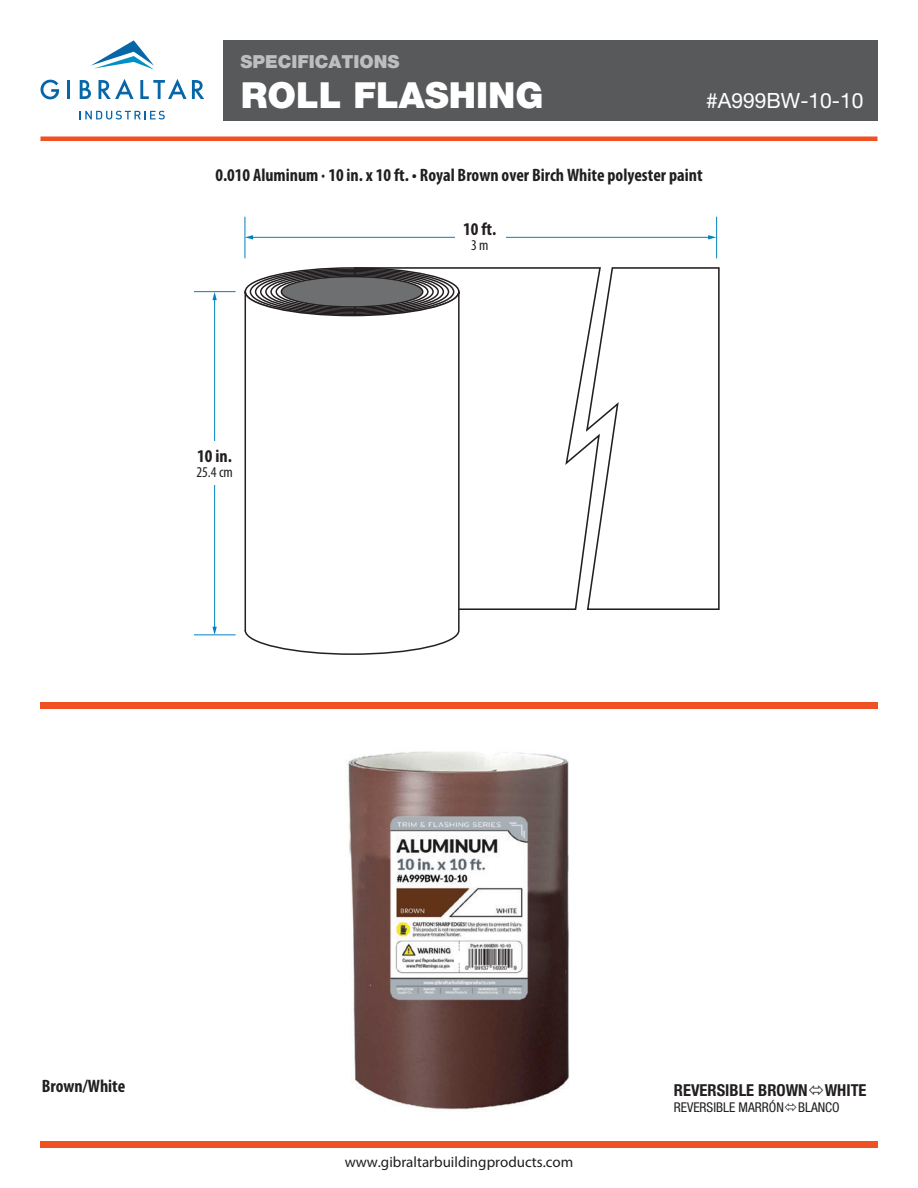
<style>
.page{position:relative;width:918px;height:1188px;background:#fff}
.page>*{position:absolute;margin:0;border:0;box-sizing:border-box;transform-origin:0 0}
.t1{font:900 36px "Helvetica Neue";color:#fff}
.t2{font:21px "Helvetica Neue";color:#fff}
.t3{font:700 condensed 18px "Myriad Pro";color:#221e1f}
.t4{font:900 18px "Helvetica Neue";color:#bcbec0}
.t5{font:700 condensed 18px "Myriad Pro";color:#211e1f}
.t6{font:700 condensed 16.5px "Helvetica Neue";color:#231f20}
.t7{font:15px "Myriad Pro";color:#211e1f}
.t8{font:condensed 15px "Myriad Pro";color:#221e1f}
.t9{font:condensed 13.5px "Helvetica Neue";color:#231f20}
</style>
<div class="page">
<img style="left:348px;top:751px;width:222px;height:359px">
<div style="left:223px;top:40px;width:654px;height:81px;background:#58595b"></div>
<div style="left:40px;top:136px;width:838px;height:5px;background:#f05123"></div>
<div style="left:40px;top:1141px;width:838px;height:6px;background:#f05123"></div>
<div style="left:40px;top:703px;width:838px;height:6px;background:#f05123"></div>
<hr style="left:716px;top:217px;width:1px;height:41px;background:#0082be">
<hr style="left:245px;top:217px;width:1px;height:41px;background:#0082be">
<hr style="left:252px;top:237px;width:458px;height:1px;background:#0082be">
<svg style="left:708px;top:235px;width:8px;height:5px"></svg>
<svg style="left:245px;top:235px;width:8px;height:5px"></svg>
<div style="left:455px;top:212px;width:51px;height:50px;background:#fff"></div>
<hr style="left:194px;top:291px;width:42px;height:1px;background:#0082be">
<hr style="left:194px;top:634px;width:42px;height:1px;background:#0082be">
<hr style="left:214px;top:299px;width:1px;height:329px;background:#0082be">
<svg style="left:212px;top:292px;width:5px;height:8px"></svg>
<svg style="left:212px;top:627px;width:5px;height:8px"></svg>
<div style="left:190px;top:442px;width:50px;height:43px;background:#fff"></div>
<svg style="left:602px;top:267px;width:118px;height:343px"></svg>
<svg style="left:374px;top:267px;width:228px;height:343px"></svg>
<div style="left:281px;top:277px;width:142px;height:30px;background:#6d6f71;border-radius:50%"></div>
<div style="left:275px;top:275px;width:154px;height:34px;border:2px solid #231f20;border-radius:50%"></div>
<div style="left:245px;top:267px;width:215px;height:49px;border:2px solid #231f20;border-radius:50%"></div>
<svg style="left:244px;top:290px;width:216px;height:365px"></svg>
<svg style="left:40px;top:80px;width:19px;height:19px"></svg>
<hr style="left:67px;top:80px;width:3px;height:19px;background:#0666a8">
<svg style="left:80px;top:80px;width:11px;height:19px"></svg>
<svg style="left:99px;top:79px;width:35px;height:20px"></svg>
<svg style="left:140px;top:79px;width:64px;height:20px"></svg>
<svg style="left:91px;top:40px;width:63px;height:30px"></svg>
<svg style="left:80px;top:111px;width:85px;height:9px"></svg>
<p class="t4" style="left:241px;top:51px;width:161px">SPECIFICATIONS</p>
<h1 class="t1" style="left:241px;top:74px;width:304px">ROLL FLASHING</h1>
<p class="t2" style="left:706px;top:88px;width:159px">#A999BW-10-10</p>
<p class="t3" style="left:215px;top:163px;width:489px">0.010 Aluminum · 10 in. x 10 ft. • Royal Brown over Birch White polyester paint</p>
<p class="t3" style="left:463px;top:218px;width:35px">10 ft.</p>
<p class="t8" style="left:471px;top:236px;width:19px">3 m</p>
<p class="t3" style="left:197px;top:445px;width:36px">10 in.</p>
<p class="t8" style="left:196px;top:463px;width:38px">25.4 cm</p>
<p class="t5" style="left:42px;top:1074px;width:85px">Brown/White</p>
<p class="t7" style="left:345px;top:1152px;width:230px">www.gibraltarbuildingproducts.com</p>
<p class="t6" style="left:674px;top:1080px;width:194px">REVERSIBLE BROWN WHITE</p>
<p class="t9" style="left:674px;top:1099px;width:167px">REVERSIBLE MARRÓN BLANCO</p>
</div>
